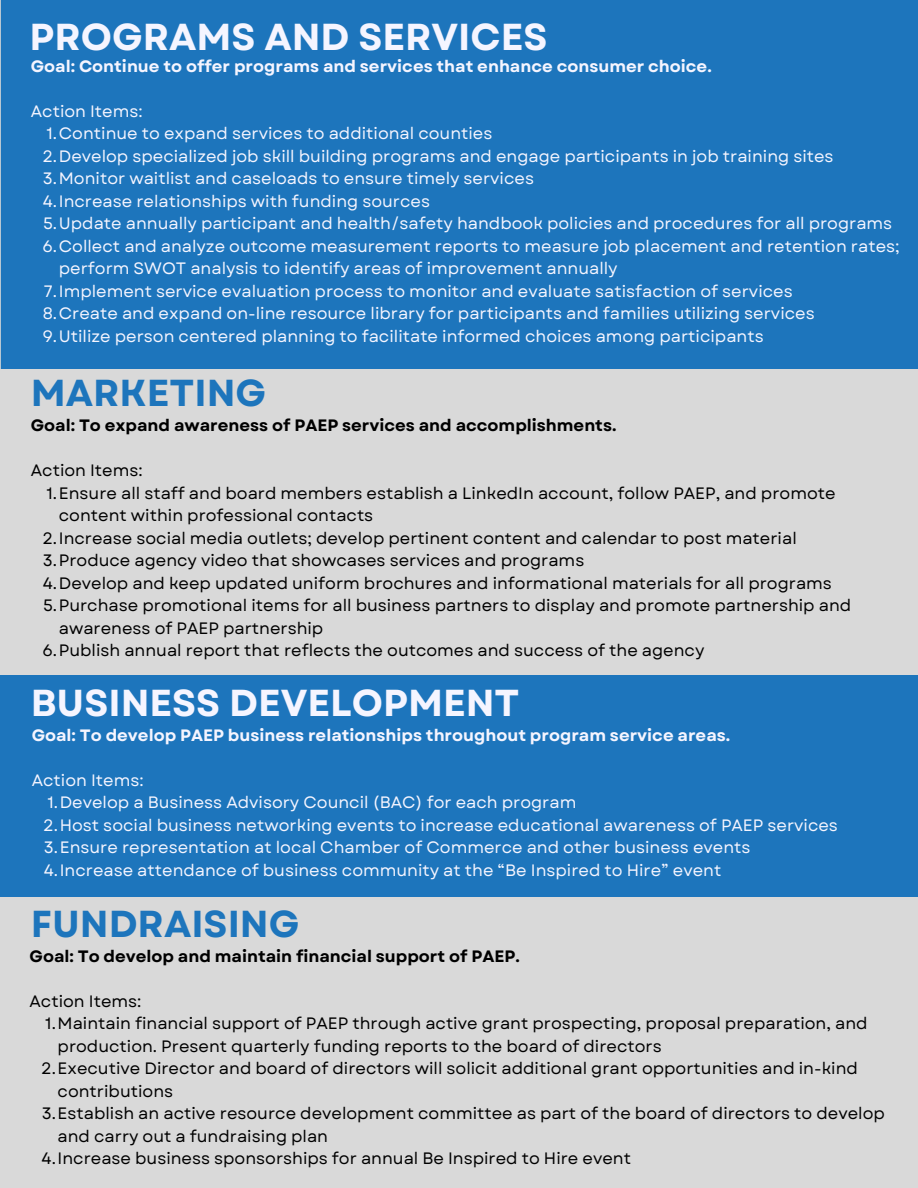
<style>
.page{position:relative;width:918px;height:1188px;background:#d9d9d9}
.page>*{position:absolute;margin:0;border:0;box-sizing:border-box;transform-origin:0 0}
.t1{font:700 37.5px "Garet";color:#f5f5ff}
.t2{font:700 37.5px "Garet";color:#1d75bc}
.t3{font:16.5px/22.5px "Garet";color:#f5f5ff}
.t4{font:16.5px/22.5px "Garet";color:#000}
.t5{font:700 16.5px "Garet";color:#f5f5ff}
.t6{font:700 16.5px "Garet";color:#000}
</style>
<div class="page">
<div style="left:1px;top:0;width:917px;height:590px;background:#1d75bc"></div>
<div style="left:0;top:369px;width:918px;height:306px;background:#d9d9d9"></div>
<div style="left:1px;top:675px;width:917px;height:222px;background:#1d75bc"></div>
<h1 class="t1" style="left:30px;top:10px;width:519px">PROGRAMS AND SERVICES</h1>
<h2 class="t5" style="left:31px;top:54px;width:682px">Goal: Continue to offer programs and services that enhance consumer choice.</h2>
<p class="t3" style="left:31px;top:100px;width:113px">Action Items:</p>
<p class="t3" style="left:47px;top:122px;width:447px">1.Continue to expand services to additional counties</p>
<p class="t3" style="left:42px;top:145px;width:793px">2.Develop specialized job skill building programs and engage participants in job training sites</p>
<p class="t3" style="left:43px;top:167px;width:493px">3.Monitor waitlist and caseloads to ensure timely services</p>
<p class="t3" style="left:43px;top:190px;width:389px">4.Increase relationships with funding sources</p>
<p class="t3" style="left:43px;top:212px;width:851px">5.Update annually participant and health/safety handbook policies and procedures for all programs</p>
<p class="t3" style="left:59px;top:235px;width:842px;text-indent:-16px">6.Collect and analyze outcome measurement reports to measure job placement and retention rates; perform SWOT analysis to identify areas of improvement annually</p>
<p class="t3" style="left:44px;top:280px;width:750px">7.Implement service evaluation process to monitor and evaluate satisfaction of services</p>
<p class="t3" style="left:43px;top:302px;width:773px">8.Create and expand on-line resource library for participants and families utilizing services</p>
<p class="t3" style="left:42px;top:325px;width:723px">9.Utilize person centered planning to facilitate informed choices among participants</p>
<h1 class="t2" style="left:31px;top:366px;width:237px">MARKETING</h1>
<h2 class="t6" style="left:31px;top:414px;width:587px">Goal: To expand awareness of PAEP services and accomplishments.</h2>
<p class="t4" style="left:31px;top:460px;width:113px">Action Items:</p>
<p class="t4" style="left:59px;top:482px;width:778px;text-indent:-12px">1.Ensure all staff and board members establish a LinkedIn account, follow PAEP, and promote content within professional contacts</p>
<p class="t4" style="left:42px;top:527px;width:756px">2.Increase social media outlets; develop pertinent content and calendar to post material</p>
<p class="t4" style="left:43px;top:550px;width:543px">3.Produce agency video that showcases services and programs</p>
<p class="t4" style="left:43px;top:572px;width:791px">4.Develop and keep updated uniform brochures and informational materials for all programs</p>
<p class="t4" style="left:59px;top:595px;width:794px;text-indent:-16px">5.Purchase promotional items for all business partners to display and promote partnership and awareness of PAEP partnership</p>
<p class="t4" style="left:42px;top:640px;width:663px">6.Publish annual report that reflects the outcomes and success of the agency</p>
<h1 class="t1" style="left:31px;top:676px;width:490px">BUSINESS DEVELOPMENT</h1>
<h2 class="t5" style="left:32px;top:723px;width:700px">Goal: To develop PAEP business relationships throughout program service areas.</h2>
<p class="t3" style="left:32px;top:769px;width:113px">Action Items:</p>
<p class="t3" style="left:47px;top:791px;width:530px">1.Develop a Business Advisory Council (BAC) for each program</p>
<p class="t3" style="left:43px;top:814px;width:796px">2.Host social business networking events to increase educational awareness of PAEP services</p>
<p class="t3" style="left:44px;top:836px;width:708px">3.Ensure representation at local Chamber of Commerce and other business events</p>
<p class="t3" style="left:44px;top:859px;width:679px">4.Increase attendance of business community at the “Be Inspired to Hire” event</p>
<h1 class="t2" style="left:31px;top:897px;width:270px">FUNDRAISING</h1>
<h2 class="t6" style="left:30px;top:944px;width:492px">Goal: To develop and maintain financial support of PAEP.</h2>
<p class="t4" style="left:30px;top:990px;width:113px">Action Items:</p>
<p class="t4" style="left:58px;top:1013px;width:812px;text-indent:-12px">1.Maintain financial support of PAEP through active grant prospecting, proposal preparation, and production. Present quarterly funding reports to the board of directors</p>
<p class="t4" style="left:58px;top:1058px;width:802px;text-indent:-16px">2.Executive Director and board of directors will solicit additional grant opportunities and in-kind contributions</p>
<p class="t4" style="left:58px;top:1103px;width:829px;text-indent:-16px">3.Establish an active resource development committee as part of the board of directors to develop and carry out a fundraising plan</p>
<p class="t4" style="left:42px;top:1148px;width:591px">4.Increase business sponsorships for annual Be Inspired to Hire event</p>
</div>
